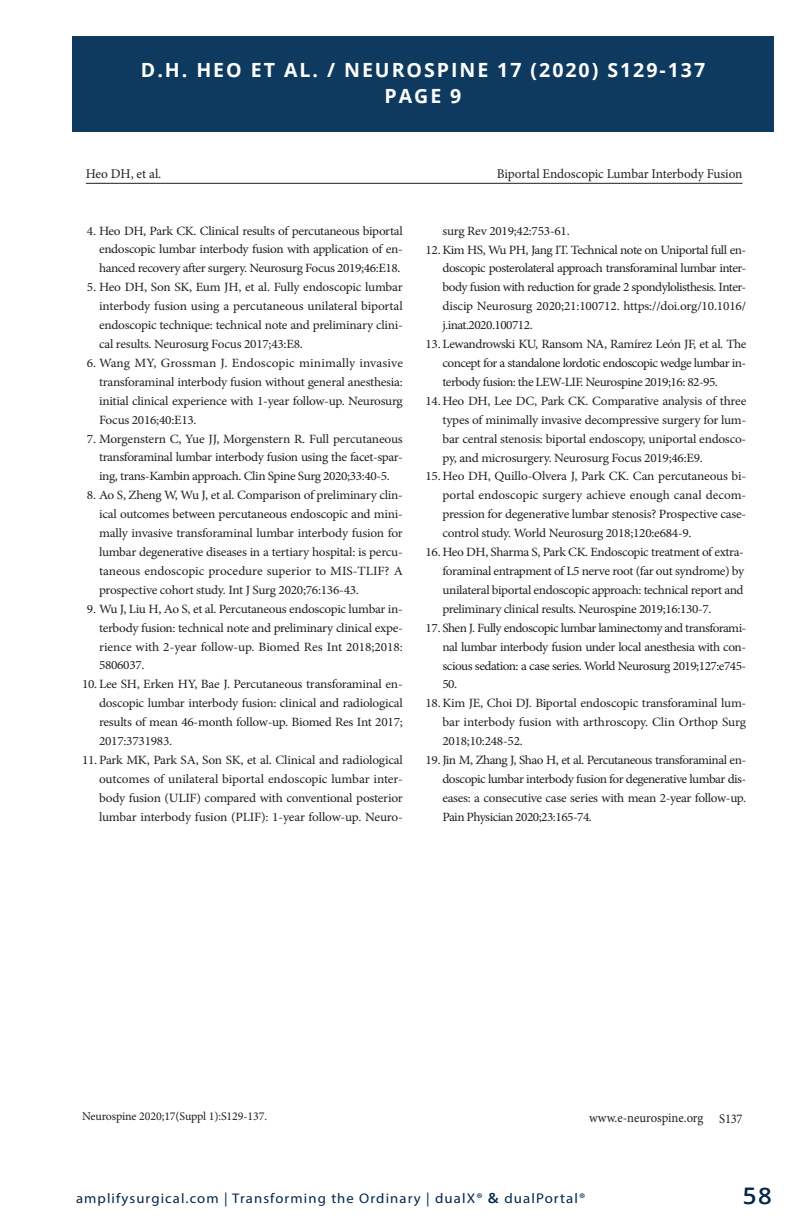
<style>
.page{position:relative;width:792px;height:1224px;background:#fff}
.page>*{position:absolute;margin:0;border:0;box-sizing:border-box;transform-origin:0 0}
.t1{font:600 22.8px "Open Sans";color:#02264c;scale:1.05 1}
.t2{font:700 19.6px "Open Sans";letter-spacing:.1em;color:#fff}
.t3{font:14px "Myriad Pro";letter-spacing:.075em;color:#02264c;scale:1.05 1}
.t4{font:13.4px "Minion Pro";letter-spacing:-.005em;color:#231f20}
.t5{font:13.4px "Minion Pro";letter-spacing:-.005em;color:#231f20;scale:.95 1}
.t6{font:12.6px/19px "Minion Pro";letter-spacing:-.025em;color:#231f20;text-align:justify;scale:1.05 1}
.t7{font:12.6px "Minion Pro";letter-spacing:-.005em;color:#231f20;scale:1.05 1}
.t8{font:12.6px "Minion Pro";color:#231f20;scale:1.05 1}
.t9{font:12.6px "Minion Pro";letter-spacing:-.045em;color:#231f20;scale:1.05 1}
.t10{font:12px "Minion Pro";letter-spacing:-.01em;color:#231f20}
.s1{font-size:14.2px}
.s2{font-family:"Open Sans";font-weight:600;font-size:14.2px}
</style>
<div class="page">
<div style="left:72px;top:36px;width:702px;height:96px;background:#0d3a5e"></div>
<hr style="left:86px;top:183px;width:657px;height:1px;background:#231f20">
<p class="t2" style="left:141px;top:56px;width:566px">D.H. HEO ET AL. / NEUROSPINE 17 (2020) S129-137</p>
<p class="t2" style="left:385px;top:82px;width:78px">PAGE 9</p>
<p class="t4" style="left:86px;top:165px;width:77px">Heo DH, et al.</p>
<p class="t4" style="left:497px;top:165px;width:247px">Biportal Endoscopic Lumbar Interbody Fusion</p>
<p class="t6" style="left:99px;top:221px;width:291px;text-indent:-12px">4. Heo DH, Park CK. Clinical results of percutaneous biportal endoscopic lumbar interbody fusion with application of en&shy;hanced recovery after surgery. Neurosurg Focus 2019;46:E18.</p>
<p class="t6" style="left:99px;top:278px;width:291px;text-indent:-12px">5. Heo DH, Son SK, Eum JH, et al. Fully endoscopic lumbar interbody fusion using a percutaneous unilateral biportal endoscopic technique: technical note and preliminary clini&shy;cal results. Neurosurg Focus 2017;43:E8.</p>
<p class="t6" style="left:99px;top:353px;width:291px;text-indent:-12px">6. Wang MY, Grossman J. Endoscopic minimally invasive transforaminal interbody fusion without general anesthesia: initial clinical experience with 1-year follow-up. Neurosurg Focus 2016;40:E13.</p>
<p class="t6" style="left:99px;top:429px;width:291px;text-indent:-12px">7. Morgenstern C, Yue JJ, Morgenstern R. Full percutaneous transforaminal lumbar interbody fusion using the facet-spar&shy;ing, trans-Kambin approach. Clin Spine Surg 2020;33:40-5.</p>
<p class="t6" style="left:99px;top:486px;width:291px;text-indent:-12px">8. Ao S, Zheng W, Wu J, et al. Comparison of preliminary clin&shy;ical outcomes between percutaneous endoscopic and mini&shy;mally invasive transforaminal lumbar interbody fusion for lumbar degenerative diseases in a tertiary hospital: is percu&shy;taneous endoscopic procedure superior to MIS-TLIF? A prospective cohort study. Int J Surg 2020;76:136-43.</p>
<p class="t6" style="left:87px;top:599px;width:302px">9. Wu J, Liu H, Ao S, et al. Percutaneous endoscopic lumbar in-</p>
<p class="t6" style="left:99px;top:618px;width:291px">terbody fusion: technical note and preliminary clinical expe-</p>
<p class="t8" style="left:99px;top:638px;width:291px">rience with 2-year follow-up. Biomed Res Int 2018;2018:</p>
<p class="t6" style="left:99px;top:656px;width:45px">5806037.</p>
<p class="t6" style="left:82px;top:675px;width:307px">10.Lee SH, Erken HY, Bae J. Percutaneous transforaminal en-</p>
<p class="t6" style="left:99px;top:694px;width:291px">doscopic lumbar interbody fusion: clinical and radiological</p>
<p class="t6" style="left:99px;top:713px;width:291px">results of mean 46-month follow-up. Biomed Res Int 2017;</p>
<p class="t6" style="left:99px;top:732px;width:71px">2017:3731983.</p>
<p class="t6" style="left:82px;top:751px;width:307px">11.Park MK, Park SA, Son SK, et al. Clinical and radiological</p>
<p class="t7" style="left:99px;top:770px;width:291px">outcomes of unilateral biportal endoscopic lumbar inter-</p>
<p class="t6" style="left:99px;top:788px;width:291px">body fusion (ULIF) compared with conventional posterior</p>
<p class="t6" style="left:99px;top:807px;width:291px">lumbar interbody fusion (PLIF): 1-year follow-up. Neuro-</p>
<p class="t6" style="left:443px;top:221px;width:123px">surg Rev 2019;42:753-61.</p>
<p class="t6" style="left:443px;top:240px;width:291px;text-indent:-17px">12. Kim HS, Wu PH, Jang IT. Technical note on Uniportal full en&shy;doscopic posterolateral approach transforaminal lumbar inter&shy;body fusion with reduction for grade 2 spondylolisthesis. Inter&shy;discip Neurosurg 2020;21:100712. https://doi.org/10.1016/ j.inat.2020.100712.</p>
<p class="t6" style="left:426px;top:335px;width:307px">13. Lewandrowski KU, Ransom NA, Ramírez León JF, et al. The</p>
<p class="t6" style="left:443px;top:354px;width:291px">concept for a standalone lordotic endoscopic wedge lumbar in-</p>
<p class="t6" style="left:443px;top:372px;width:264px">terbody fusion: the LEW-LIF. Neurospine 2019;16: 82-95.</p>
<p class="t6" style="left:426px;top:391px;width:307px">14.Heo DH, Lee DC, Park CK. Comparative analysis of three</p>
<p class="t6" style="left:443px;top:410px;width:291px">types of minimally invasive decompressive surgery for lum-</p>
<p class="t6" style="left:443px;top:429px;width:291px">bar central stenosis: biportal endoscopy, uniportal endosco-</p>
<p class="t6" style="left:443px;top:448px;width:250px">py, and microsurgery. Neurosurg Focus 2019;46:E9.</p>
<p class="t6" style="left:426px;top:467px;width:307px">15.Heo DH, Quillo-Olvera J, Park CK. Can percutaneous bi-</p>
<p class="t8" style="left:442px;top:487px;width:291px">portal endoscopic surgery achieve enough canal decom-</p>
<p class="t6" style="left:442px;top:505px;width:291px">pression for degenerative lumbar stenosis? Prospective case-</p>
<p class="t6" style="left:442px;top:524px;width:239px">control study. World Neurosurg 2018;120:e684-9.</p>
<p class="t6" style="left:442px;top:543px;width:289px;text-indent:-17px">16. Heo DH, Sharma S, Park CK. Endoscopic treatment of extra&shy;foraminal entrapment of L5 nerve root (far out syndrome) by unilateral biportal endoscopic approach: technical report and preliminary clinical results. Neurospine 2019;16:130-7.</p>
<p class="t9" style="left:425px;top:619px;width:307px">17. Shen J. Fully endoscopic lumbar laminectomy and transforami-</p>
<p class="t6" style="left:442px;top:637px;width:291px">nal lumbar interbody fusion under local anesthesia with con-</p>
<p class="t6" style="left:442px;top:656px;width:291px">scious sedation: a case series. World Neurosurg 2019;127:e745-</p>
<p class="t6" style="left:442px;top:675px;width:16px">50.</p>
<p class="t6" style="left:425px;top:694px;width:307px">18.Kim JE, Choi DJ. Biportal endoscopic transforaminal lum-</p>
<p class="t7" style="left:442px;top:714px;width:291px">bar interbody fusion with arthroscopy. Clin Orthop Surg</p>
<p class="t6" style="left:442px;top:732px;width:78px">2018;10:248-52.</p>
<p class="t6" style="left:442px;top:751px;width:291px;text-indent:-17px">19. Jin M, Zhang J, Shao H, et al. Percutaneous transforaminal en&shy;doscopic lumbar interbody fusion for degenerative lumbar dis&shy;eases: a consecutive case series with mean 2-year follow-up.<br>Pain Physician 2020;23:165-74.</p>
<p class="t10" style="left:82px;top:1108px;width:187px">Neurospine 2020;17(Suppl 1):S129-137.</p>
<p class="t5" style="left:589px;top:1109px;width:163px">www.e-neurospine.org S137</p>
<p class="t3" style="left:76px;top:1189px;width:487px">amplifysurgical.com | Transforming the Ordinary | <span class="s1">dualX®</span> <span class="s2">&amp;</span> <span class="s1">dualPortal®</span></p>
<h1 class="t1" style="left:743px;top:1180px;width:29px">58</h1>
</div>
